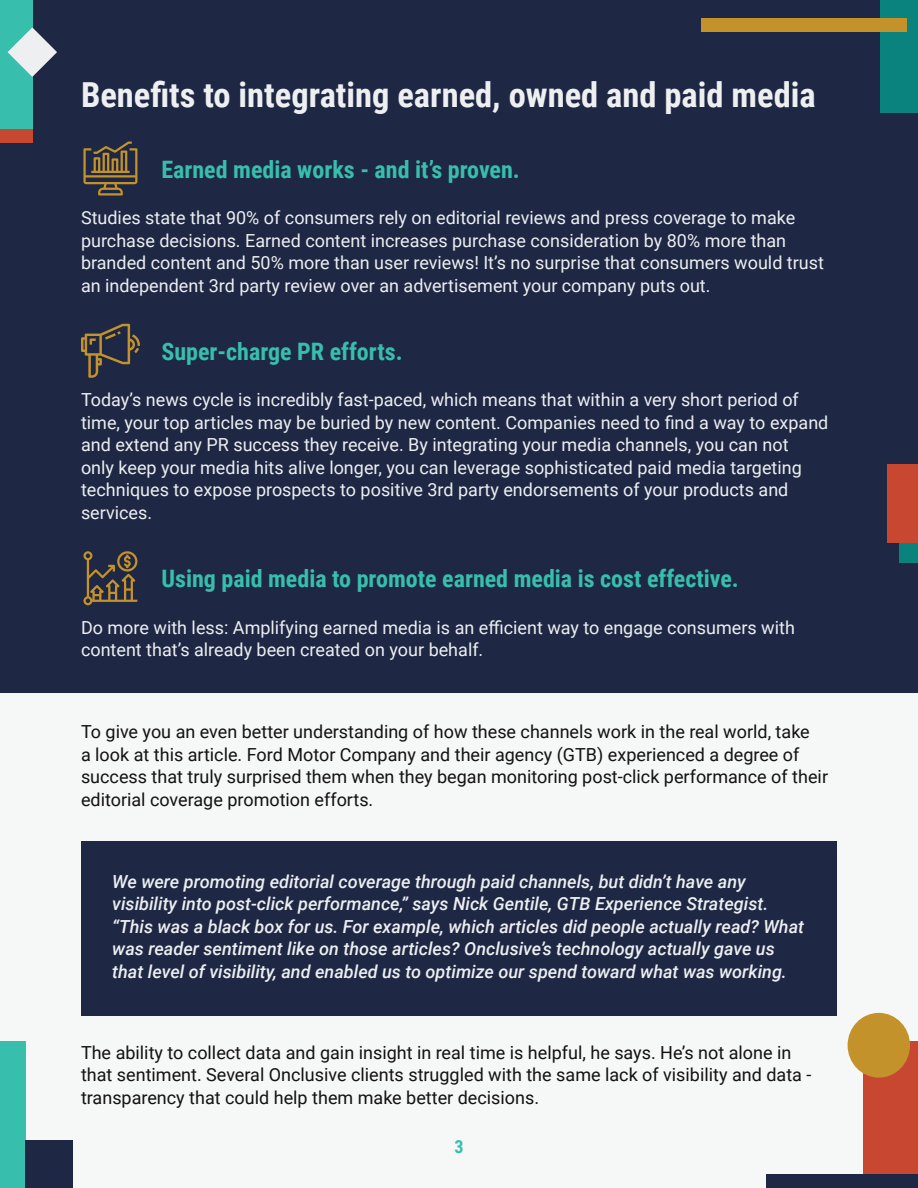
<style>
.page{position:relative;width:918px;height:1188px;background:#f6f7f7}
.page>*{position:absolute;margin:0;border:0;box-sizing:border-box;transform-origin:0 0}
.t1{font:700 34.5px "Roboto Condensed";color:#edeff0}
.Body_Regular{font:700 24px "Roboto Condensed";color:#38beac}
.Body_Regular-2{font:18px/22.5px "Roboto";color:#edeff0}
.Body_Regular-3{font:18px/22.5px "Roboto";color:#131112}
.t2{font:italic 500 18px/22.5px "Roboto";color:#edeff0}
.t3{font:700 18px "Roboto Condensed";color:#38beac}
</style>
<div class="page">
<div style="left:0;top:0;width:918px;height:693px;background:#1e2844"></div>
<div style="left:881px;top:0;width:37px;height:112px;background:#0a827e"></div>
<div style="left:701px;top:18px;width:205px;height:13px;background:#c4922b"></div>
<div style="left:0;top:0;width:32px;height:130px;background:#38beac"></div>
<div style="left:0;top:130px;width:32px;height:13px;background:#c74730"></div>
<svg style="left:8px;top:27px;width:49px;height:50px"></svg>
<div style="left:863px;top:1041px;width:55px;height:147px;background:#c74730"></div>
<div style="left:888px;top:464px;width:30px;height:79px;background:#c74730"></div>
<div style="left:900px;top:543px;width:18px;height:20px;background:#0a827e"></div>
<div style="left:0;top:1041px;width:25px;height:147px;background:#38beac"></div>
<div style="left:25px;top:1141px;width:48px;height:47px;background:#1e2844"></div>
<div style="left:848px;top:1013px;width:62px;height:65px;background:#c4922b;border-radius:50%"></div>
<div style="left:767px;top:1174px;width:151px;height:14px;background:#1e2844"></div>
<svg style="left:83px;top:142px;width:54px;height:54px"></svg>
<svg style="left:81px;top:324px;width:59px;height:54px"></svg>
<svg style="left:83px;top:551px;width:54px;height:54px"></svg>
<div style="left:81px;top:841px;width:756px;height:174px;background:#1e2844"></div>
<hr style="left:0;top:0;width:1px;height:1188px;background:#edeff0">
<h1 class="t1" style="left:81px;top:70px;width:736px">Benefits to integrating earned, owned and paid media</h1>
<p class="Body_Regular" style="left:161px;top:152px;width:360px">Earned media works - and it’s proven.</p>
<p class="Body_Regular-2" style="left:81px;top:206px;width:745px">Studies state that 90% of consumers rely on editorial reviews and press coverage to make purchase decisions. Earned content increases purchase consideration by 80% more than branded content and 50% more than user reviews! It’s no surprise that consumers would trust an independent 3rd party review over an advertisement your company puts out.</p>
<p class="Body_Regular" style="left:161px;top:334px;width:243px">Super-charge PR efforts.</p>
<p class="Body_Regular-2" style="left:81px;top:388px;width:749px">Today’s news cycle is incredibly fast-paced, which means that within a very short period of time, your top articles may be buried by new content. Companies need to find a way to expand and extend any PR success they receive. By integrating your media channels, you can not<br>only keep your media hits alive longer, you can leverage sophisticated paid media targeting techniques to expose prospects to positive 3rd party endorsements of your products and services.</p>
<p class="Body_Regular" style="left:161px;top:562px;width:579px">Using paid media to promote earned media is cost effective.</p>
<p class="Body_Regular-2" style="left:81px;top:615px;width:715px">Do more with less: Amplifying earned media is an efficient way to engage consumers with content that’s already been created on your behalf.</p>
<p class="Body_Regular-3" style="left:81px;top:720px;width:749px">To give you an even better understanding of how these channels work in the real world, take<br>a look at this article. Ford Motor Company and their agency (GTB) experienced a degree of success that truly surprised them when they began monitoring post-click performance of their editorial coverage promotion efforts.</p>
<p class="t2" style="left:112px;top:870px;width:693px">We were promoting editorial coverage through paid channels, but didn’t have any visibility into post-click performance,” says Nick Gentile, GTB Experience Strategist. “This was a black box for us. For example, which articles did people actually read? What was reader sentiment like on those articles? Onclusive’s technology actually gave us that level of visibility, and enabled us to optimize our spend toward what was working.</p>
<p class="Body_Regular-3" style="left:81px;top:1041px;width:712px">The ability to collect data and gain insight in real time is helpful, he says. He’s not alone in</p>
<p class="Body_Regular-3" style="left:81px;top:1063px;width:732px">that sentiment. Several Onclusive clients struggled with the same lack of visibility and data -</p>
<p class="Body_Regular-3" style="left:81px;top:1086px;width:460px">transparency that could help them make better decisions.</p>
<p class="t3" style="left:454px;top:1134px;width:11px">3</p>
</div>
